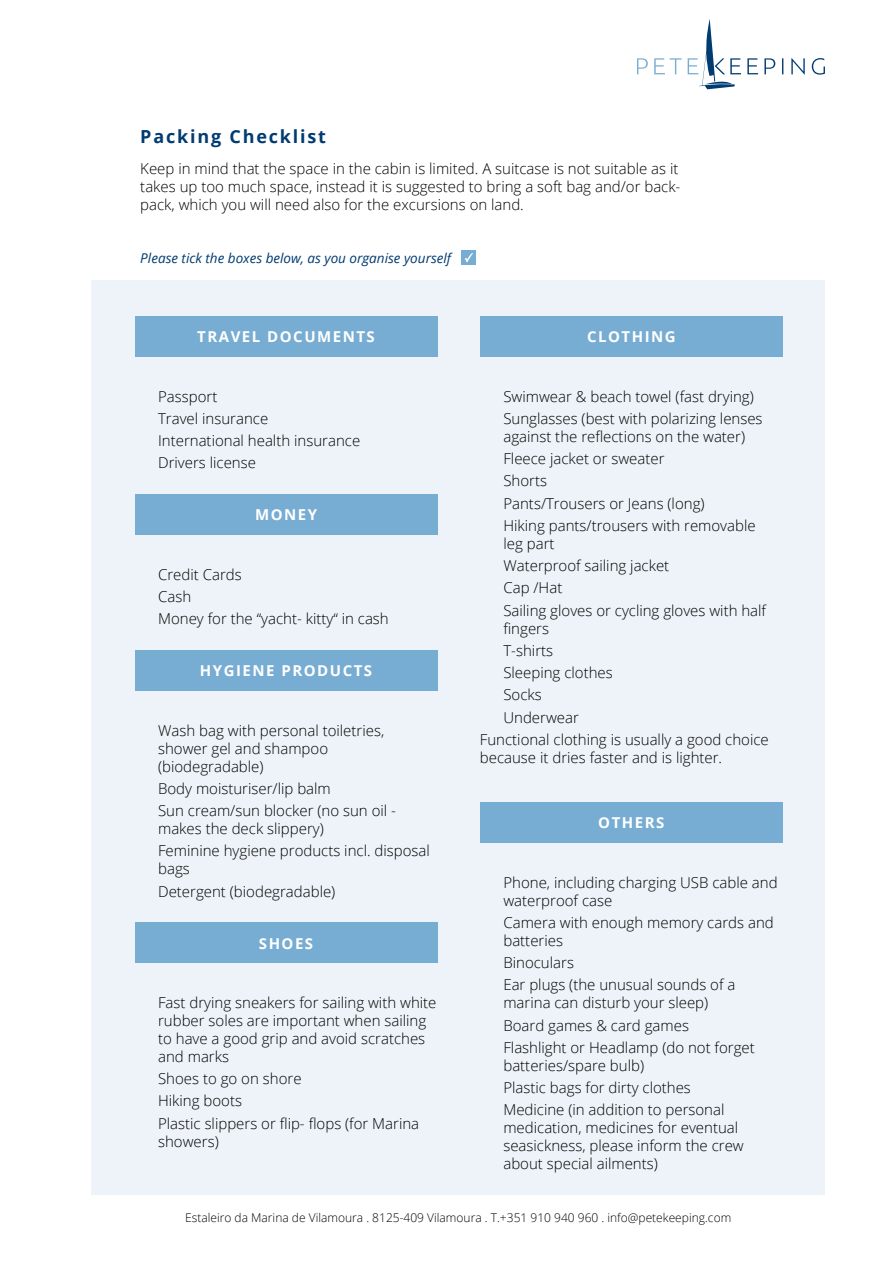
<style>
.page{position:relative;width:893px;height:1263px;background:#fff}
.page>*{position:absolute;margin:0;border:0;box-sizing:border-box;transform-origin:0 0}
.t1{font:700 18px "Open Sans";letter-spacing:.1em;color:#003b71}
.t2{font:300 15px/22.2px "Open Sans";color:#000}
.t3{font:700 15px "Open Sans";letter-spacing:.1em;color:#fff}
.t4{font:italic 13.5px "Open Sans";color:#003b71}
.t5{font:300 12px "Open Sans";color:#000}
</style>
<div class="page">
<div style="left:91px;top:281px;width:734px;height:914px;background:#edf3f8"></div>
<svg style="left:637px;top:19px;width:188px;height:70px"></svg>
<div style="left:135px;top:316px;width:303px;height:41px;background:#78add3"></div>
<div style="left:135px;top:494px;width:303px;height:41px;background:#78add3"></div>
<div style="left:135px;top:650px;width:303px;height:41px;background:#78add3"></div>
<div style="left:135px;top:922px;width:303px;height:41px;background:#78add3"></div>
<div style="left:480px;top:316px;width:303px;height:41px;background:#78add3"></div>
<div style="left:480px;top:802px;width:303px;height:41px;background:#78add3"></div>
<div style="left:462px;top:250px;width:14px;height:15px;background:#78add3"></div>
<svg style="left:465px;top:253px;width:8px;height:10px"></svg>
<p class="t1" style="left:140px;top:124px;width:187px">Packing Checklist</p>
<p class="t2" style="left:140px;top:159px;width:542px;line-height:18px">Keep in mind that the space in the cabin is limited. A suitcase is not suitable as it takes up too much space, instead it is suggested to bring a soft bag and/or back&shy;pack, which you will need also for the excursions on land.</p>
<p class="t4" style="left:140px;top:249px;width:312px">Please tick the boxes below, as you organise yourself</p>
<p class="t3" style="left:197px;top:326px;width:179px">TRAVEL DOCUMENTS</p>
<p class="t2" style="left:158px;top:385px;width:204px">Passport<br>Travel insurance<br>International health insurance<br>Drivers license</p>
<p class="t3" style="left:255px;top:504px;width:64px">MONEY</p>
<p class="t2" style="left:158px;top:563px;width:232px">Credit Cards<br>Cash<br>Money for the “yacht- kitty“ in cash</p>
<p class="t3" style="left:200px;top:660px;width:174px">HYGIENE PRODUCTS</p>
<p class="t2" style="left:158px;top:721px;width:228px;line-height:18px">Wash bag with personal toiletries, shower gel and shampoo (biodegradable)</p>
<p class="t2" style="left:158px;top:777px;width:239px">Body moisturiser/lip balm<br>Sun cream/sun blocker (no sun oil -</p>
<p class="t2" style="left:158px;top:817px;width:273px">makes the deck slippery)<br>Feminine hygiene products incl. disposal</p>
<p class="t2" style="left:158px;top:857px;width:179px">bags<br>Detergent (biodegradable)</p>
<p class="t3" style="left:259px;top:932px;width:56px">SHOES</p>
<p class="t2" style="left:158px;top:993px;width:280px;line-height:18px">Fast drying sneakers for sailing with white rubber soles are important when sailing to have a good grip and avoid scratches and marks</p>
<p class="t2" style="left:158px;top:1067px;width:263px">Shoes to go on shore<br>Hiking boots<br>Plastic slippers or flip- flops (for Marina</p>
<p class="t2" style="left:158px;top:1129px;width:62px">showers)</p>
<p class="t3" style="left:587px;top:326px;width:90px">CLOTHING</p>
<p class="t2" style="left:503px;top:385px;width:261px">Swimwear &amp; beach towel (fast drying)<br>Sunglasses (best with polarizing lenses</p>
<p class="t2" style="left:503px;top:425px;width:254px">against the reflections on the water)<br>Fleece jacket or sweater<br>Shorts<br>Pants/Trousers or Jeans (long)<br>Hiking pants/trousers with removable</p>
<p class="t2" style="left:503px;top:532px;width:264px">leg part<br>Waterproof sailing jacket<br>Cap /Hat<br>Sailing gloves or cycling gloves with half</p>
<p class="t2" style="left:503px;top:617px;width:47px">fingers</p>
<p class="t2" style="left:503px;top:639px;width:51px">T-shirts</p>
<p class="t2" style="left:503px;top:661px;width:111px">Sleeping clothes</p>
<p class="t2" style="left:503px;top:683px;width:40px">Socks</p>
<p class="t2" style="left:503px;top:706px;width:77px">Underwear</p>
<p class="t2" style="left:480px;top:728px;width:290px">Functional clothing is usually a good choice</p>
<p class="t2" style="left:480px;top:746px;width:244px">because it dries faster and is lighter.</p>
<p class="t3" style="left:598px;top:812px;width:68px">OTHERS</p>
<p class="t2" style="left:503px;top:873px;width:276px;line-height:18px">Phone, including charging USB cable and waterproof case</p>
<p class="t2" style="left:503px;top:913px;width:272px;line-height:18px">Camera with enough memory cards and batteries</p>
<p class="t2" style="left:503px;top:951px;width:234px">Binoculars<br>Ear plugs (the unusual sounds of a</p>
<p class="t2" style="left:503px;top:991px;width:253px">marina can disturb your sleep)<br>Board games &amp; card games<br>Flashlight or Headlamp (do not forget</p>
<p class="t2" style="left:503px;top:1054px;width:223px">batteries/spare bulb)<br>Plastic bags for dirty clothes<br>Medicine (in addition to personal</p>
<p class="t2" style="left:503px;top:1118px;width:242px;line-height:18px">medication, medicines for eventual seasickness, please inform the crew about special ailments)</p>
<p class="t5" style="left:185px;top:1209px;width:548px">Estaleiro da Marina de Vilamoura . 8125-409 Vilamoura . T.+351 910 940 960 . info@petekeeping.com</p>
</div>
